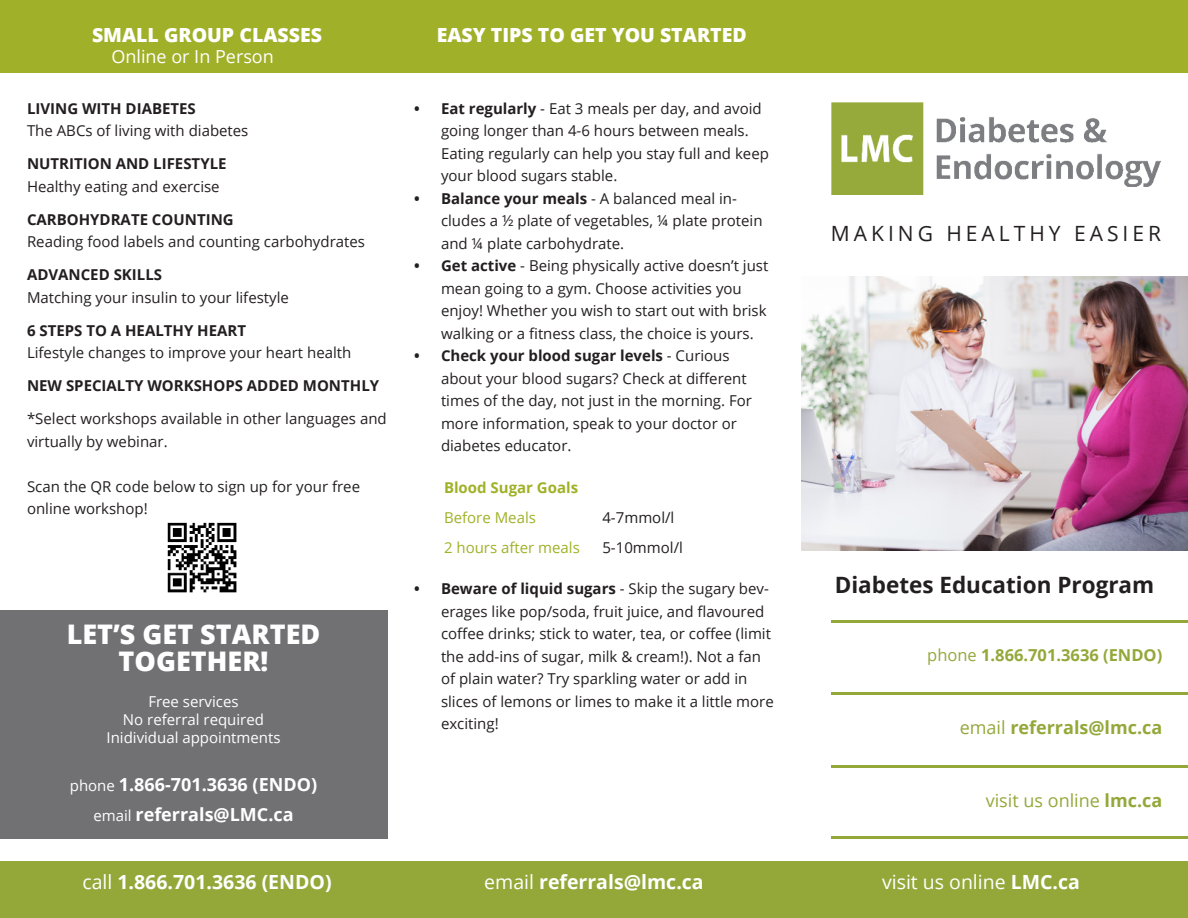
<style>
.page{position:relative;width:1188px;height:918px;background:#fff}
.page>*{position:absolute;margin:0;border:0;box-sizing:border-box;transform-origin:0 0}
.t1{font:800 27px/27px "Open Sans";color:#fff;text-align:center}
.t2{font:700 22.5px "Open Sans";color:#231f20}
.t3{font:21px "Open Sans";letter-spacing:.19em;color:#231f20}
.t4{font:700 19.5px "Open Sans";color:#fff}
.t5{font:800 19.5px "Open Sans";color:#fff}
.t6{font:19.5px "Open Sans";color:#fff}
.t7{font:700 18px/30px "Open Sans";color:#fff;text-align:center}
.t8{font:700 18px "Open Sans";color:#94a83a}
.t9{font:18px "Open Sans";color:#94a83a}
.t10{font:18px "Open Sans";color:#fff}
.t11{font:700 16.5px "Open Sans";color:#94a83a}
.t12{font:15px/22.5px "Open Sans";color:#231f20}
.t13{font:700 15px "Open Sans";color:#231f20}
.t14{font:15px/18px "Open Sans";color:#fff;text-align:center}
.t15{font:15px/30px "Open Sans";color:#a0b127}
.t16{font:700 15px "Open Sans";color:#231f20}
.t17{font:700 15px "Open Sans";color:#a0b127}
.s1{font-weight:400;font-size:15px}
.s2{font-weight:700}
.s3{font-weight:400}
</style>
<div class="page">
<div style="left:0;top:0;width:1188px;height:72px;background:#a1b029"></div>
<hr style="left:832px;top:693px;width:356px;height:2px;background:#94a83a">
<hr style="left:832px;top:765px;width:356px;height:3px;background:#94a83a">
<hr style="left:831px;top:620px;width:357px;height:3px;background:#94a83a">
<hr style="left:831px;top:837px;width:357px;height:2px;background:#94a83a">
<img style="left:831px;top:102px;width:330px;height:93px">
<div style="left:0;top:610px;width:387px;height:229px;background:#717174"></div>
<img style="left:801px;top:277px;width:387px;height:273px">
<div style="left:0;top:861px;width:1188px;height:57px;background:#94a83a"></div>
<img style="left:167px;top:522px;width:70px;height:71px">
<h3 class="t5" style="left:92px;top:23px;width:231px">SMALL GROUP CLASSES</h3>
<h3 class="t5" style="left:437px;top:23px;width:311px">EASY TIPS TO GET YOU STARTED</h3>
<p class="t10" style="left:111px;top:50px;width:164px">Online or In Person</p>
<p class="t13" style="left:27px;top:102px;width:170px">LIVING WITH DIABETES</p>
<p class="t12" style="left:27px;top:121px;width:223px">The ABCs of living with diabetes</p>
<p class="t13" style="left:27px;top:158px;width:201px">NUTRITION AND LIFESTYLE</p>
<p class="t12" style="left:27px;top:176px;width:194px">Healthy eating and exercise</p>
<p class="t16" style="left:27px;top:209px;width:208px">CARBOHYDRATE COUNTING</p>
<p class="t12" style="left:27px;top:232px;width:340px">Reading food labels and counting carbohydrates</p>
<p class="t13" style="left:27px;top:269px;width:137px">ADVANCED SKILLS</p>
<p class="t12" style="left:27px;top:287px;width:263px">Matching your insulin to your lifestyle</p>
<p class="t13" style="left:27px;top:324px;width:221px">6 STEPS TO A HEALTHY HEART</p>
<p class="t12" style="left:27px;top:343px;width:326px">Lifestyle changes to improve your heart health</p>
<p class="t13" style="left:27px;top:380px;width:354px">NEW SPECIALTY WORKSHOPS ADDED MONTHLY</p>
<p class="t12" style="left:27px;top:409px;width:361px">*Select workshops available in other languages and virtually by webinar.</p>
<p class="t12" style="left:27px;top:475px;width:335px">Scan the QR code below to sign up for your free online workshop!</p>
<h1 class="t1" style="left:67px;top:622px;width:255px">LET’S GET STARTED<br>TOGETHER!</h1>
<p class="t14" style="left:106px;top:695px;width:176px">Free services<br>No referral required<br>Inidividual appointments</p>
<p class="t7" style="left:70px;top:772px;width:249px"><span class="s1">phone</span> 1.866-701.3636 (ENDO) <span class="s1">email</span> referrals@LMC.ca</p>
<p class="t12" style="left:441px;top:99px;width:329px;text-indent:-27px"><span class="s2">• Eat regularly</span> - Eat 3 meals per day, and avoid going longer than 4-6 hours between meals.<br>Eating regularly can help you stay full and keep your blood sugars stable.</p>
<p class="t12" style="left:441px;top:189px;width:323px;text-indent:-27px"><span class="s2">• Balance your meals</span> - A balanced meal in&shy;cludes a ½ plate of vegetables, ¼ plate protein and ¼ plate carbohydrate.</p>
<p class="t12" style="left:441px;top:256px;width:329px;text-indent:-27px"><span class="s2">• Get active</span> - Being physically active doesn’t just mean going to a gym. Choose activities you enjoy! Whether you wish to start out with brisk walking or a fitness class, the choice is yours.</p>
<p class="t12" style="left:441px;top:346px;width:312px;text-indent:-27px"><span class="s2">• Check your blood sugar levels</span> - Curious about your blood sugars? Check at different times of the day, not just in the morning. For more information, speak to your doctor or diabetes educator.</p>
<p class="t17" style="left:444px;top:481px;width:136px">Blood Sugar Goals</p>
<p class="t15" style="left:444px;top:504px;width:137px">Before Meals<br>2 hours after meals</p>
<p class="t12" style="left:602px;top:504px;width:82px;line-height:30px">4-7mmol/l<br>5-10mmol/l</p>
<p class="t12" style="left:441px;top:579px;width:334px;text-indent:-27px"><span class="s2">• Beware of liquid sugars</span> - Skip the sugary bev&shy;erages like pop/soda, fruit juice, and flavoured coffee drinks; stick to water, tea, or coffee (limit the add-ins of sugar, milk &amp; cream!). Not a fan of plain water? Try sparkling water or add in slices of lemons or limes to make it a little more exciting!</p>
<h3 class="t3" style="left:831px;top:225px;width:332px">MAKING HEALTHY EASIER</h3>
<h2 class="t2" style="left:835px;top:576px;width:321px">Diabetes Education Program</h2>
<p class="t11" style="left:927px;top:649px;width:237px"><span class="s3">phone</span> 1.866.701.3636 (ENDO)</p>
<p class="t8" style="left:960px;top:721px;width:204px"><span class="s3">email</span> referrals@lmc.ca</p>
<p class="t9" style="left:986px;top:793px;width:178px">visit us online <span class="s2">lmc.ca</span></p>
<h3 class="t4" style="left:82px;top:874px;width:251px"><span class="s3">call</span> 1.866.701.3636 (ENDO)</h3>
<h3 class="t4" style="left:484px;top:874px;width:221px"><span class="s3">email</span> referrals@lmc.ca</h3>
<h3 class="t6" style="left:882px;top:874px;width:199px">visit us online <span class="s2">LMC.ca</span></h3>
</div>
